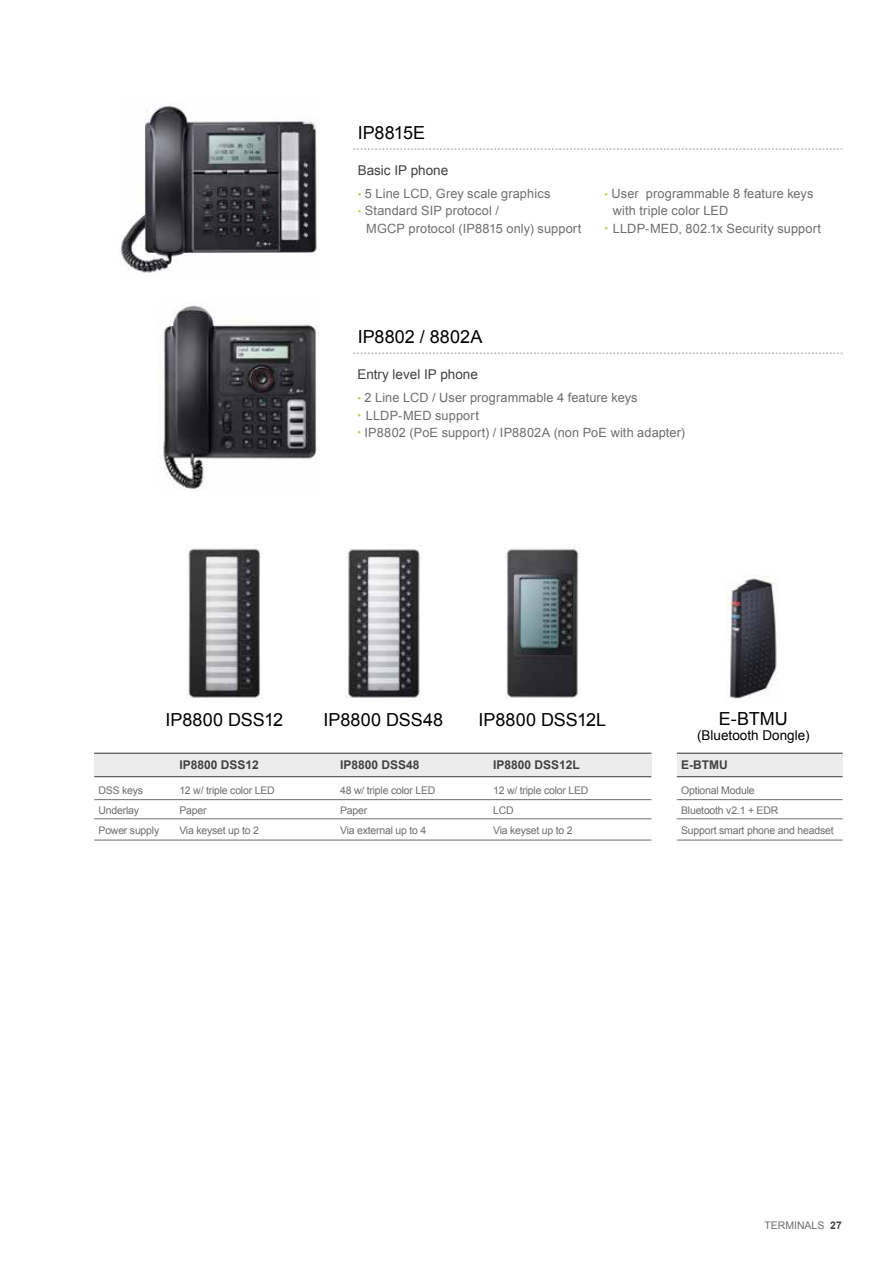
<style>
.page{position:relative;width:893px;height:1263px;background:#fff}
.page>*{position:absolute;margin:0;border:0;box-sizing:border-box;transform-origin:0 0}
.t1{font:18px "Arial";color:#000}
.t2{font:13.5px "Arial";color:#414042}
.t3{font:13.5px "Arial";color:#000}
.t4{font:12.75px/17.2px "Arial";letter-spacing:.01em;color:#6d6e71}
.t5{font:700 12px "Arial";color:#414042}
.t6{font:10.5px/19.5px "Arial";letter-spacing:-.02em;color:#6d6e71}
.t7{font:10.5px "Arial";color:#6d6e71}
.s1{font-size:10.5px;color:#b7d660}
.s2{font-weight:700;color:#414042}
</style>
<div class="page">
<svg style="left:353px;top:353px;width:489px;height:1px"></svg>
<img style="left:163px;top:303px;width:156px;height:186px">
<svg style="left:353px;top:149px;width:489px;height:1px"></svg>
<img style="left:120px;top:106px;width:197px;height:167px">
<img style="left:186px;top:548px;width:75px;height:150px">
<img style="left:506px;top:549px;width:73px;height:149px">
<img style="left:346px;top:548px;width:75px;height:150px">
<div style="left:94px;top:753px;width:557px;height:23px;background:#ececed"></div>
<hr style="left:94px;top:753px;width:557px;height:1px;background:#58595b">
<hr style="left:94px;top:776px;width:557px;height:1px;background:#58595b">
<hr style="left:94px;top:799px;width:557px;height:1px;background:#6d6e71">
<hr style="left:94px;top:840px;width:557px;height:1px;background:#6d6e71">
<hr style="left:94px;top:818px;width:557px;height:1px;background:#6d6e71">
<img style="left:727px;top:576px;width:50px;height:123px">
<div style="left:677px;top:753px;width:166px;height:23px;background:#ececed"></div>
<hr style="left:677px;top:753px;width:166px;height:1px;background:#58595b">
<hr style="left:677px;top:776px;width:166px;height:1px;background:#58595b">
<hr style="left:677px;top:799px;width:166px;height:1px;background:#6d6e71">
<hr style="left:677px;top:840px;width:166px;height:1px;background:#6d6e71">
<hr style="left:677px;top:818px;width:166px;height:1px;background:#6d6e71">
<h1 class="t1" style="left:358px;top:121px;width:69px">IP8815E</h1>
<p class="t2" style="left:358px;top:162px;width:92px">Basic IP phone</p>
<p class="t4" style="left:358px;top:185px;width:194px"><span class="s1">•</span> 5 Line LCD, Grey scale graphics</p>
<p class="t4" style="left:366px;top:202px;width:217px;text-indent:-9px"><span class="s1">•</span> Standard SIP protocol /<br>MGCP protocol (IP8815 only) support</p>
<p class="t4" style="left:613px;top:185px;width:202px;text-indent:-9px"><span class="s1">•</span> User programmable 8 feature keys with triple color LED</p>
<p class="t4" style="left:604px;top:220px;width:218px"><span class="s1">•</span> LLDP-MED, 802.1x Security support</p>
<h1 class="t1" style="left:358px;top:325px;width:126px">IP8802 / 8802A</h1>
<p class="t2" style="left:357px;top:366px;width:122px">Entry level IP phone</p>
<p class="t4" style="left:357px;top:389px;width:282px"><span class="s1">•</span> 2 Line LCD / User programmable 4 feature keys</p>
<p class="t4" style="left:357px;top:407px;width:123px"><span class="s1">•</span> LLDP-MED support</p>
<p class="t4" style="left:357px;top:424px;width:329px"><span class="s1">•</span> IP8802 (PoE support) / IP8802A (non PoE with adapter)</p>
<h1 class="t1" style="left:166px;top:707px;width:119px">IP8800 DSS12</h1>
<h1 class="t1" style="left:324px;top:707px;width:121px">IP8800 DSS48</h1>
<h1 class="t1" style="left:479px;top:707px;width:129px">IP8800 DSS12L</h1>
<p class="t5" style="left:179px;top:757px;width:81px">IP8800 DSS12</p>
<p class="t5" style="left:340px;top:757px;width:81px">IP8800 DSS48</p>
<p class="t5" style="left:493px;top:757px;width:88px">IP8800 DSS12L</p>
<p class="t6" style="left:99px;top:781px;width:46px">DSS keys</p>
<p class="t6" style="left:179px;top:781px;width:97px">12 w/ triple color LED</p>
<p class="t6" style="left:340px;top:781px;width:97px">48 w/ triple color LED</p>
<p class="t6" style="left:493px;top:781px;width:97px">12 w/ triple color LED</p>
<p class="t6" style="left:99px;top:801px;width:42px">Underlay</p>
<p class="t6" style="left:179px;top:801px;width:29px">Paper</p>
<p class="t6" style="left:340px;top:801px;width:29px">Paper</p>
<p class="t6" style="left:493px;top:801px;width:22px">LCD</p>
<p class="t6" style="left:99px;top:820px;width:62px">Power supply</p>
<p class="t6" style="left:179px;top:820px;width:81px">Via keyset up to 2</p>
<p class="t6" style="left:340px;top:820px;width:88px">Via external up to 4</p>
<p class="t6" style="left:493px;top:820px;width:81px">Via keyset up to 2</p>
<h1 class="t1" style="left:719px;top:707px;width:70px">E-BTMU</h1>
<p class="t3" style="left:697px;top:727px;width:114px">(Bluetooth Dongle)</p>
<p class="t5" style="left:681px;top:757px;width:48px">E-BTMU</p>
<p class="t6" style="left:681px;top:781px;width:154px">Optional Module<br>Bluetooth v2.1 + EDR<br>Support smart phone and headset</p>
<p class="t7" style="left:764px;top:1219px;width:79px">TERMINALS <span class="s2">27</span></p>
</div>
